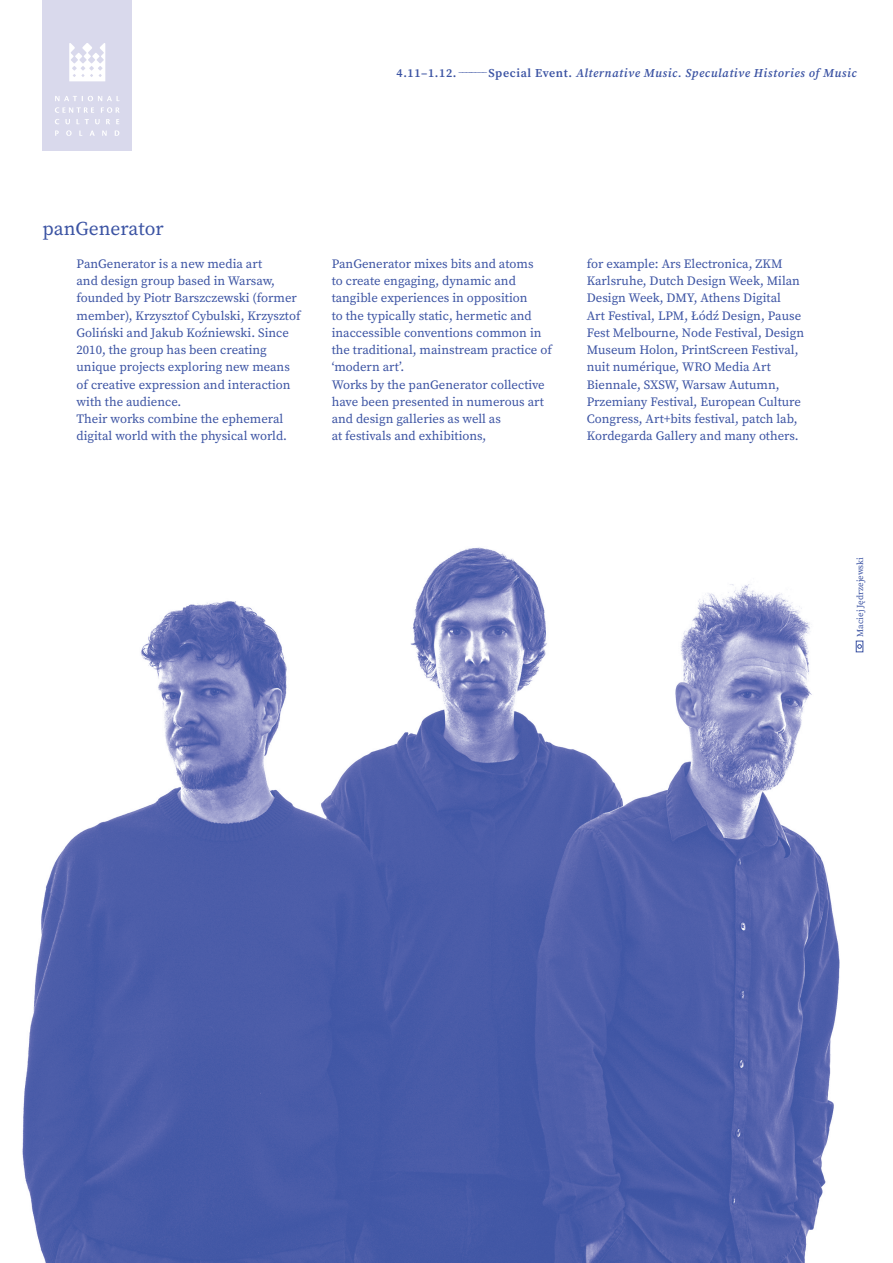
<style>
.page{position:relative;width:893px;height:1263px;background:#fff}
.page>*{position:absolute;margin:0;border:0;box-sizing:border-box;transform-origin:0 0}
.esej-tytul{font:19.5px "Source Serif Pro";color:#3b53a3}
.esej{font:12.75px/17.2px "Source Serif Pro";color:#3b53a3}
.t1{font:italic 600 12px "Source Serif Pro";letter-spacing:.045em;color:#3b53a3}
.t2{font:9px "Source Serif Pro";color:#3b53a3}
.s1{font-style:normal}
</style>
<div class="page">
<img style="left:22px;top:547px;width:842px;height:716px">
<div style="left:856px;top:641px;width:7px;height:11px;border:1px solid #3b53a3"></div>
<svg style="left:857px;top:644px;width:5px;height:5px"></svg>
<div style="left:43px;top:0;width:89px;height:151px;background:#d9d9ec"></div>
<svg style="left:69px;top:43px;width:36px;height:38px"></svg>
<svg style="left:55px;top:96px;width:65px;height:5px"></svg>
<svg style="left:55px;top:107px;width:39px;height:6px"></svg>
<svg style="left:101px;top:107px;width:19px;height:6px"></svg>
<svg style="left:55px;top:119px;width:4px;height:5px"></svg>
<svg style="left:65px;top:119px;width:5px;height:5px"></svg>
<svg style="left:76px;top:119px;width:13px;height:5px"></svg>
<svg style="left:95px;top:119px;width:5px;height:5px"></svg>
<svg style="left:106px;top:119px;width:4px;height:5px"></svg>
<svg style="left:116px;top:119px;width:3px;height:5px"></svg>
<svg style="left:55px;top:130px;width:4px;height:6px"></svg>
<svg style="left:66px;top:130px;width:6px;height:6px"></svg>
<svg style="left:79px;top:130px;width:3px;height:6px"></svg>
<svg style="left:90px;top:130px;width:5px;height:6px"></svg>
<svg style="left:102px;top:130px;width:5px;height:6px"></svg>
<svg style="left:115px;top:130px;width:4px;height:6px"></svg>
<p class="t1" style="left:396px;top:64px;width:462px"><span class="s1">4.11–1.12.</span> <sup>———–————</sup> <span class="s1">Special Event.</span> Alternative Music. Speculative Histories of Music</p>
<h1 class="esej-tytul" style="left:43px;top:215px;width:123px">panGenerator</h1>
<p class="esej" style="left:77px;top:255px;width:226px">PanGenerator is a new media art<br>and design group based in Warsaw, founded by Piotr Barszczewski (former member), Krzysztof Cybulski, Krzysztof Goliński and Jakub Koźniewski. Since 2010, the group has been creating unique projects exploring new means of creative expression and interaction with the audience.</p>
<p class="esej" style="left:77px;top:410px;width:212px">Their works combine the ephemeral digital world with the physical world.</p>
<p class="esej" style="left:332px;top:255px;width:222px">PanGenerator mixes bits and atoms<br>to create engaging, dynamic and tangible experiences in opposition<br>to the typically static, hermetic and inaccessible conventions common in the traditional, mainstream practice of ‘modern art’.</p>
<p class="esej" style="left:332px;top:376px;width:215px">Works by the panGenerator collective have been presented in numerous art and design galleries as well as<br>at festivals and exhibitions,</p>
<p class="esej" style="left:587px;top:255px;width:219px">for example: Ars Electronica, ZKM Karlsruhe, Dutch Design Week, Milan Design Week, DMY, Athens Digital<br>Art Festival, LPM, Łódź Design, Pause Fest Melbourne, Node Festival, Design Museum Holon, PrintScreen Festival, nuit numérique, WRO Media Art Biennale, SXSW, Warsaw Autumn, Przemiany Festival, European Culture Congress, Art+bits festival, patch lab, Kordegarda Gallery and many others.</p>
<p class="t2" style="left:854px;top:636px;width:81px;rotate:-90deg">Maciej Jędrzejewski</p>
</div>
